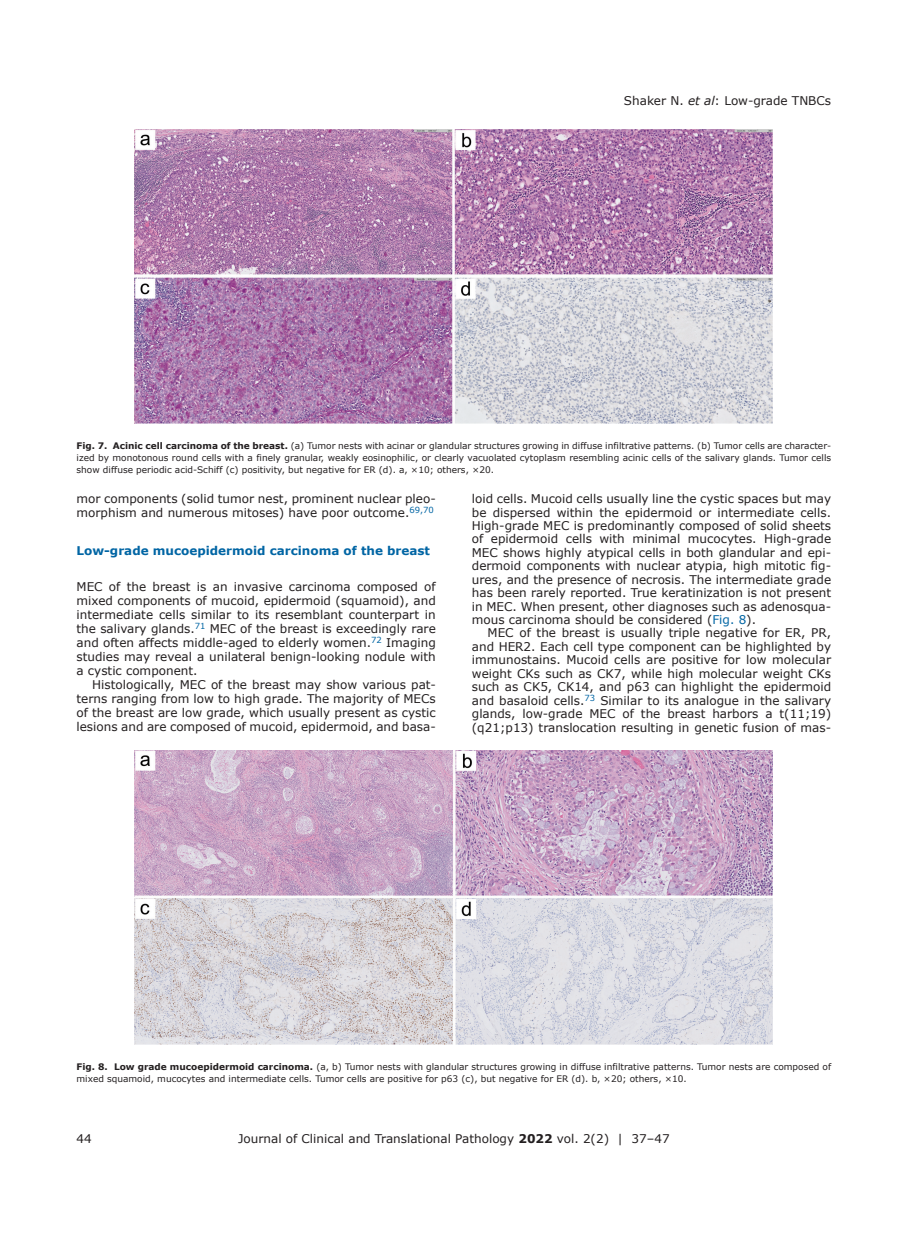
<style>
.page{position:relative;width:919px;height:1238px;background:#fff}
.page>*{position:absolute;margin:0;border:0;box-sizing:border-box;transform-origin:0 0}
.t1{font:12px/13.5px "Verdana";color:#231f20;text-align:justify}
.t2{font:700 12px "Verdana";color:#0065a4}
.t3{font:9px/12px "Verdana";color:#231f20;text-align:justify}
.s1{font-style:italic}
.s2{font-weight:700}
.s3{color:#0065a4}
</style>
<div class="page">
<img style="left:135px;top:129px;width:637px;height:294px">
<img style="left:135px;top:750px;width:637px;height:294px">
<p class="t1" style="left:624px;top:93px;width:209px">Shaker N. <span class="s1">et al</span>: Low-grade TNBCs</p>
<p class="t3" style="left:76px;top:439px;width:756px"><span class="s2">Fig. 7. Acinic cell carcinoma of the breast.</span> (a) Tumor nests with acinar or glandular structures growing in diffuse infiltrative patterns. (b) Tumor cells are character&shy;ized by monotonous round cells with a finely granular, weakly eosinophilic, or clearly vacuolated cytoplasm resembling acinic cells of the salivary glands. Tumor cells show diffuse periodic acid-Schiff (c) positivity, but negative for ER (d). a, ×10; others, ×20.</p>
<p class="t1" style="left:76px;top:491px;width:361px;line-height:14.1px">mor components (solid tumor nest, prominent nuclear pleo&shy;morphism and numerous mitoses) have poor outcome.<sup>69,70</sup></p>
<p class="t2" style="left:76px;top:542px;width:355px">Low-grade mucoepidermoid carcinoma of the breast</p>
<p class="t1" style="left:76px;top:579px;width:361px;line-height:14.1px">MEC of the breast is an invasive carcinoma composed of mixed components of mucoid, epidermoid (squamoid), and intermediate cells similar to its resemblant counterpart in the salivary glands.<sup>71</sup> MEC of the breast is exceedingly rare and often affects middle-aged to elderly women.<sup>72</sup> Imaging studies may reveal a unilateral benign-looking nodule with a cystic component.</p>
<p class="t1" style="left:76px;top:677px;width:361px;line-height:14.1px;text-indent:16px">Histologically, MEC of the breast may show various pat&shy;terns ranging from low to high grade. The majority of MECs of the breast are low grade, which usually present as cystic lesions and are composed of mucoid, epidermoid, and basa-</p>
<p class="t1" style="left:472px;top:492px;width:361px">loid cells. Mucoid cells usually line the cystic spaces but may be dispersed within the epidermoid or intermediate cells.<br>High-grade MEC is predominantly composed of solid sheets of epidermoid cells with minimal mucocytes. High-grade MEC shows highly atypical cells in both glandular and epi&shy;dermoid components with nuclear atypia, high mitotic fig&shy;ures, and the presence of necrosis. The intermediate grade has been rarely reported. True keratinization is not present in MEC. When present, other diagnoses such as adenosqua&shy;mous carcinoma should be considered (<span class="s3">Fig. 8</span>).</p>
<p class="t1" style="left:472px;top:626px;width:361px;text-indent:16px">MEC of the breast is usually triple negative for ER, PR, and HER2. Each cell type component can be highlighted by immunostains. Mucoid cells are positive for low molecular weight CKs such as CK7, while high molecular weight CKs such as CK5, CK14, and p63 can highlight the epidermoid and basaloid cells.<sup>73</sup> Similar to its analogue in the salivary glands, low-grade MEC of the breast harbors a t(11;19) (q21;p13) translocation resulting in genetic fusion of mas-</p>
<p class="t3" style="left:76px;top:1060px;width:756px"><span class="s2">Fig. 8. Low grade mucoepidermoid carcinoma.</span> (a, b) Tumor nests with glandular structures growing in diffuse infiltrative patterns. Tumor nests are composed of mixed squamoid, mucocytes and intermediate cells. Tumor cells are positive for p63 (c), but negative for ER (d). b, ×20; others, ×10.</p>
<p class="t1" style="left:76px;top:1131px;width:17px">44</p>
<p class="t1" style="left:238px;top:1131px;width:433px">Journal of Clinical and Translational Pathology <span class="s2">2022</span> vol. 2(2) | 37–47</p>
</div>
